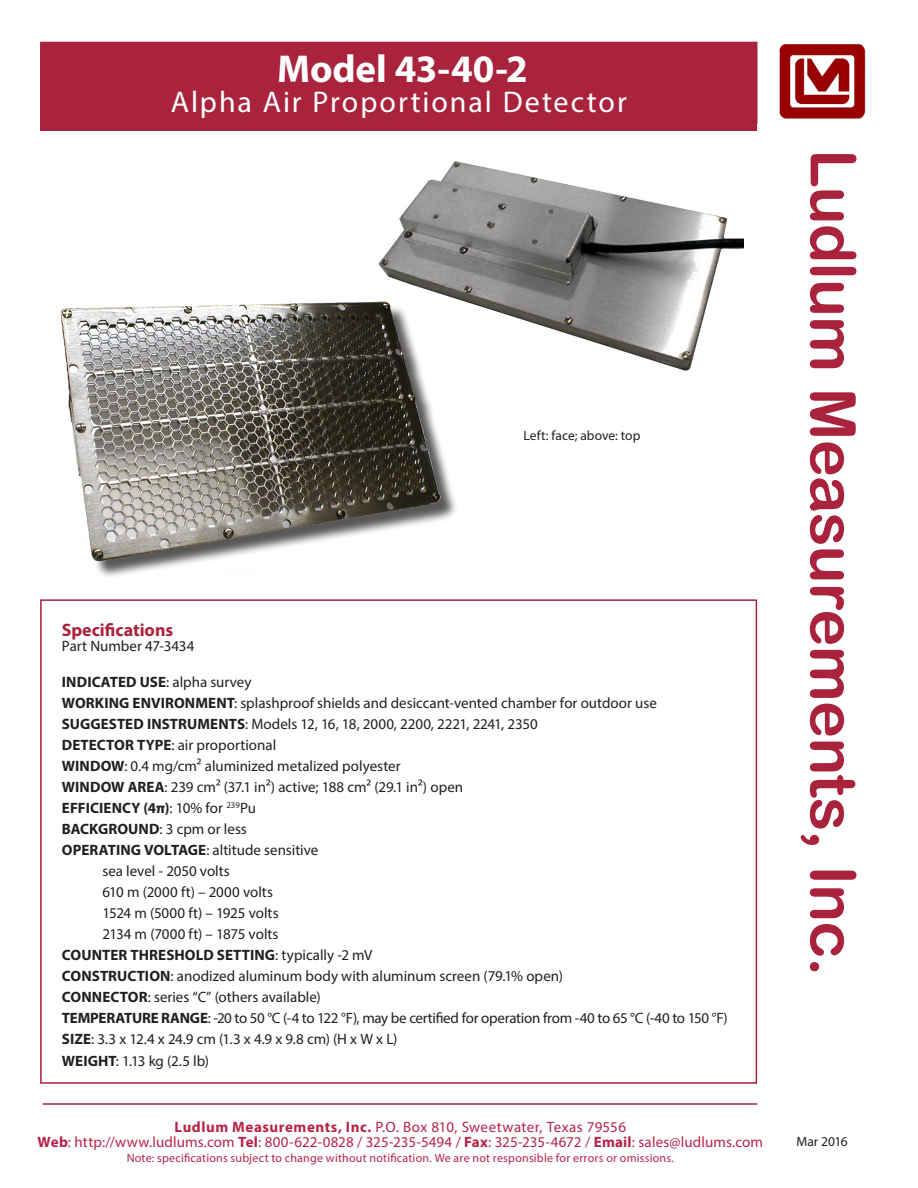
<style>
.page{position:relative;width:918px;height:1188px;background:#fff}
.page>*{position:absolute;margin:0;border:0;box-sizing:border-box;transform-origin:0 0}
.t1{font:63px "Arial Rounded MT Bold";letter-spacing:-.015em;color:#a9233d}
.t2{font:700 39px "Myriad Pro";color:#fff}
.t3{font:30px "Myriad Pro";letter-spacing:.065em;color:#fff}
.t4{font:700 18px "Myriad Pro";color:#a9233d}
.t5{font:15px "Myriad Pro";color:#231f20}
.t6{font:15px "Myriad Pro";letter-spacing:.01em;color:#b72348}
.t7{font:15px "Myriad Pro";letter-spacing:-.02em;color:#231f20}
.t8{font:700 15px "Myriad Pro";letter-spacing:.005em;color:#231f20}
.t9{font:13.5px "Myriad Pro";color:#231f20}
.t10{font:12px "Myriad Pro";letter-spacing:.02em;color:#b72348}
.s1{font-weight:400}
.s2{font-weight:700}
</style>
<div class="page">
<hr style="left:43px;top:1103px;width:714px;height:2px;background:#a9233d">
<div style="left:40px;top:599px;width:717px;height:485px;border:2px solid #a9233d"></div>
<img style="left:378px;top:161px;width:365px;height:210px">
<div style="left:63px;top:305px;width:408px;height:285px;background:#fff"></div>
<img style="left:60px;top:287px;width:401px;height:287px">
<div style="left:40px;top:42px;width:718px;height:82px;border:4px solid #a9233d"></div>
<div style="left:40px;top:44px;width:717px;height:87px;background:#a9233d"></div>
<img style="left:779px;top:44px;width:87px;height:74px">
<p class="t2" style="left:277px;top:43px;width:252px">Model 43-40-2</p>
<p class="t3" style="left:171px;top:83px;width:458px">Alpha Air Proportional Detector</p>
<p class="t9" style="left:523px;top:428px;width:119px">Left: face; above: top</p>
<p class="t4" style="left:62px;top:618px;width:113px">Specifications</p>
<p class="t5" style="left:62px;top:637px;width:134px">Part Number 47-3434</p>
<p class="t8" style="left:62px;top:672px;width:191px">INDICATED USE<span class="s1">: alpha survey</span></p>
<p class="t5" style="left:62px;top:694px;width:597px"><span class="s2">WORKING ENVIRONMENT</span>: splashproof shields and desiccant-vented chamber for outdoor use</p>
<p class="t5" style="left:62px;top:715px;width:477px"><span class="s2">SUGGESTED INSTRUMENTS</span>: Models 12, 16, 18, 2000, 2200, 2221, 2241, 2350</p>
<p class="t5" style="left:62px;top:736px;width:216px"><span class="s2">DETECTOR TYPE</span>: air proportional</p>
<p class="t5" style="left:62px;top:757px;width:340px"><span class="s2">WINDOW</span>: 0.4 mg/cm² aluminized metalized polyester</p>
<p class="t5" style="left:62px;top:778px;width:403px"><span class="s2">WINDOW AREA</span>: 239 cm² (37.1 in²) active; 188 cm² (29.1 in²) open</p>
<p class="t8" style="left:62px;top:798px;width:196px">EFFICIENCY (4π)<span class="s1">: 10% for</span> <sup>239</sup><span class="s1">Pu</span></p>
<p class="t5" style="left:62px;top:820px;width:186px"><span class="s2">BACKGROUND</span>: 3 cpm or less</p>
<p class="t5" style="left:62px;top:841px;width:258px"><span class="s2">OPERATING VOLTAGE</span>: altitude sensitive</p>
<p class="t5" style="left:102px;top:862px;width:129px">sea level - 2050 volts</p>
<p class="t5" style="left:102px;top:883px;width:172px">610 m (2000 ft) – 2000 volts</p>
<p class="t5" style="left:102px;top:904px;width:178px">1524 m (5000 ft) – 1925 volts</p>
<p class="t5" style="left:102px;top:925px;width:178px">2134 m (7000 ft) – 1875 volts</p>
<p class="t8" style="left:62px;top:945px;width:312px">COUNTER THRESHOLD SETTING<span class="s1">: typically -2 mV</span></p>
<p class="t5" style="left:62px;top:967px;width:503px"><span class="s2">CONSTRUCTION</span>: anodized aluminum body with aluminum screen (79.1% open)</p>
<p class="t5" style="left:62px;top:988px;width:260px"><span class="s2">CONNECTOR</span>: series “C” (others available)</p>
<p class="t7" style="left:62px;top:1009px;width:667px"><span class="s2">TEMPERATURE RANGE</span>: -20 to 50 °C (-4 to 122 °F), may be certified for operation from -40 to 65 °C (-40 to 150 °F)</p>
<p class="t5" style="left:62px;top:1030px;width:337px"><span class="s2">SIZE</span>: 3.3 x 12.4 x 24.9 cm (1.3 x 4.9 x 9.8 cm) (H x W x L)</p>
<p class="t5" style="left:62px;top:1051px;width:149px"><span class="s2">WEIGHT</span>: 1.13 kg (2.5 lb)</p>
<p class="t6" style="left:175px;top:1118px;width:453px"><span class="s2">Ludlum Measurements, Inc.</span> P.O. Box 810, Sweetwater, Texas 79556</p>
<p class="t6" style="left:38px;top:1133px;width:727px"><span class="s2">Web</span>: http://www.ludlums.com <span class="s2">Tel</span>: 800-622-0828 / 325-235-5494 / <span class="s2">Fax</span>: 325-235-4672 / <span class="s2">Email</span>: sales@ludlums.com</p>
<p class="t10" style="left:127px;top:1150px;width:549px">Note: specifications subject to change without notification. We are not responsible for errors or omissions.</p>
<p class="t1" style="left:870px;top:149px;width:829px;rotate:90deg">Ludlum Measurements, Inc.</p>
<p class="t9" style="left:796px;top:1133px;width:53px">Mar 2016</p>
</div>
